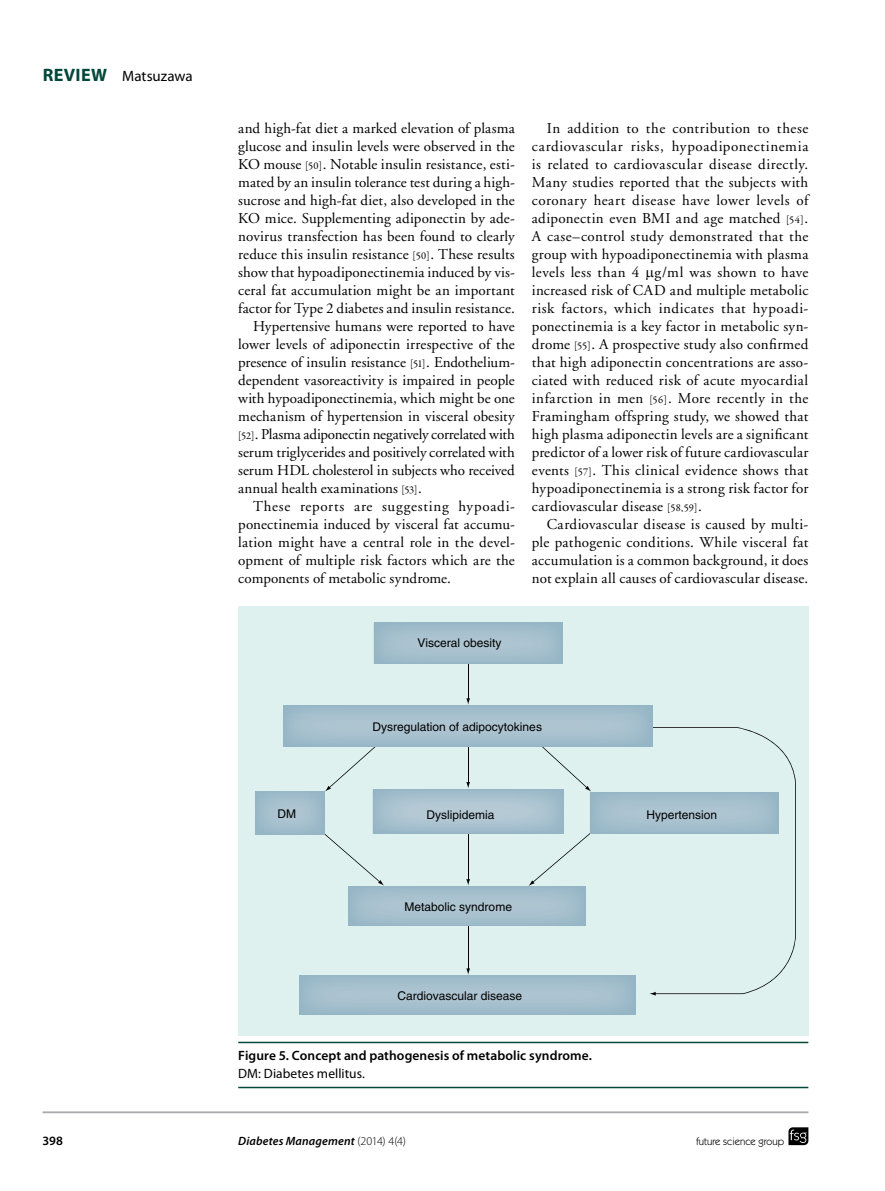
<style>
.page{position:relative;width:885px;height:1191px;background:#fff}
.page>*{position:absolute;margin:0;border:0;box-sizing:border-box;transform-origin:0 0}
.t1{font:15px/18px "Adobe Garamond";letter-spacing:.01em;color:#000;text-align:justify}
.t2{font:15px "Adobe Garamond";letter-spacing:-.01em;color:#000}
.t3{font:15px "Adobe Garamond";letter-spacing:.045em;color:#000}
.t4{font:15px "Myriad Pro";letter-spacing:.005em;color:#000}
.t5{font:600 13.5px "Myriad Pro";letter-spacing:.005em;color:#000}
.t6{font:13.5px "Myriad Pro";letter-spacing:.005em;color:#000}
.t7{font:600 12.75px "Myriad Pro";color:#000}
.t8{font:12px "Helvetica LT Std";color:#000}
.t9{font:italic 600 12px "Myriad Pro";letter-spacing:.015em;color:#000}
.t10{font:10.5px "Itc Kabel";color:#000}
.s1{font-weight:700;font-size:18px;color:#00483a}
.s2{font-family:"Garamond Premr Pro";font-size:10.5px}
.s3{font-weight:300;font-style:normal}
</style>
<div class="page">
<svg style="left:788px;top:1127px;width:20px;height:18px"></svg>
<hr style="left:43px;top:1111px;width:765px;height:2px;background:#a7a9ac">
<hr style="left:238px;top:1041px;width:570px;height:2px;background:#00483a">
<hr style="left:238px;top:1086px;width:570px;height:2px;background:#00483a">
<svg style="left:238px;top:606px;width:570px;height:429px;background:#d1e6e6"></svg>
<hr style="left:468px;top:658px;width:1px;height:41px;background:#000">
<svg style="left:466px;top:698px;width:4px;height:6px"></svg>
<hr style="left:468px;top:744px;width:1px;height:39px;background:#000">
<svg style="left:466px;top:782px;width:4px;height:6px"></svg>
<hr style="left:468px;top:833px;width:1px;height:47px;background:#000">
<svg style="left:466px;top:879px;width:4px;height:6px"></svg>
<hr style="left:468px;top:925px;width:1px;height:44px;background:#000">
<svg style="left:466px;top:968px;width:4px;height:6px"></svg>
<div style="left:319px;top:829px;width:65px;height:56px;background:#def1ee"></div>
<img style="left:374px;top:622px;width:188px;height:41px">
<svg style="left:325px;top:746px;width:50px;height:45px;background:#d6e9e7"></svg>
<svg style="left:538px;top:746px;width:53px;height:45px;background:#d5e8e6"></svg>
<div style="left:649px;top:727px;width:146px;height:268px;background:#def1ee"></div>
<img style="left:283px;top:705px;width:369px;height:41px">
<div style="left:528px;top:833px;width:63px;height:53px;background:#def1ee"></div>
<img style="left:590px;top:792px;width:188px;height:41px">
<p class="t4" style="left:43px;top:67px;width:152px"><span class="s1">REVIEW</span> Matsuzawa</p>
<p class="t1" style="left:238px;top:119px;width:278px">and high-fat diet a marked elevation of plasma</p>
<p class="t1" style="left:238px;top:137px;width:278px">glucose and insulin levels were observed in the</p>
<p class="t1" style="left:238px;top:155px;width:278px">KO mouse <span class="s2">[50]</span>. Notable insulin resistance, esti-</p>
<p class="t1" style="left:238px;top:173px;width:278px">mated by an insulin tolerance test during a high-</p>
<p class="t1" style="left:238px;top:191px;width:278px">sucrose and high-fat diet, also developed in the</p>
<p class="t1" style="left:238px;top:209px;width:278px">KO mice. Supplementing adiponectin by ade-</p>
<p class="t1" style="left:238px;top:227px;width:278px">novirus transfection has been found to clearly</p>
<p class="t1" style="left:238px;top:245px;width:278px">reduce this insulin resistance <span class="s2">[50]</span>. These results</p>
<p class="t1" style="left:238px;top:263px;width:278px">show that hypoadiponectinemia induced by vis-</p>
<p class="t1" style="left:238px;top:281px;width:278px">ceral fat accumulation might be an important</p>
<p class="t1" style="left:238px;top:299px;width:278px">factor for Type 2 diabetes and insulin resistance.</p>
<p class="t1" style="left:253px;top:317px;width:263px">Hypertensive humans were reported to have</p>
<p class="t1" style="left:238px;top:335px;width:278px">lower levels of adiponectin irrespective of the</p>
<p class="t1" style="left:238px;top:353px;width:278px">presence of insulin resistance <span class="s2">[51]</span>. Endothelium-</p>
<p class="t1" style="left:238px;top:371px;width:278px">dependent vasoreactivity is impaired in people</p>
<p class="t1" style="left:238px;top:389px;width:278px">with hypoadiponectinemia, which might be one</p>
<p class="t1" style="left:238px;top:407px;width:278px">mechanism of hypertension in visceral obesity</p>
<p class="t2" style="left:238px;top:426px;width:278px"><span class="s2">[52]</span>. Plasma adiponectin negatively correlated with</p>
<p class="t1" style="left:238px;top:443px;width:278px">serum triglycerides and positively correlated with</p>
<p class="t1" style="left:238px;top:461px;width:278px">serum HDL cholesterol in subjects who received</p>
<p class="t1" style="left:238px;top:479px;width:185px">annual health examinations <span class="s2">[53]</span>.</p>
<p class="t3" style="left:253px;top:498px;width:263px">These reports are suggesting hypoadi-</p>
<p class="t1" style="left:238px;top:515px;width:278px">ponectinemia induced by visceral fat accumu-</p>
<p class="t1" style="left:238px;top:533px;width:278px">lation might have a central role in the devel-</p>
<p class="t1" style="left:238px;top:551px;width:278px">opment of multiple risk factors which are the</p>
<p class="t1" style="left:238px;top:569px;width:214px">components of metabolic syndrome.</p>
<p class="t1" style="left:531px;top:119px;width:278px;text-indent:15px">In addition to the contribution to these cardiovascular risks, hypoadiponectinemia is related to cardiovascular disease directly.<br>Many studies reported that the subjects with coronary heart disease have lower levels of adiponectin even BMI and age matched <span class="s2">[54]</span>.<br>A case–control study demonstrated that the group with hypoadiponectinemia with plasma levels less than 4 g/ml was shown to have increased risk of CAD and multiple metabolic risk factors, which indicates that hypoadi&shy;ponectinemia is a key factor in metabolic syn&shy;drome <span class="s2">[55]</span>. A prospective study also confirmed that high adiponectin concentrations are asso&shy;ciated with reduced risk of acute myocardial infarction in men <span class="s2">[56]</span>. More recently in the Framingham offspring study, we showed that high plasma adiponectin levels are a significant predictor of a lower risk of future cardiovascular events <span class="s2">[57]</span>. This clinical evidence shows that hypoadiponectinemia is a strong risk factor for cardiovascular disease <span class="s2">[58,59]</span>.</p>
<p class="t1" style="left:532px;top:515px;width:278px;text-indent:15px">Cardiovascular disease is caused by multi&shy;ple pathogenic conditions. While visceral fat accumulation is a common background, it does not explain all causes of cardiovascular disease.</p>
<p class="t8" style="left:417px;top:635px;width:86px">Visceral obesity</p>
<p class="t8" style="left:372px;top:719px;width:171px">Dysregulation of adipocytokines</p>
<p class="t8" style="left:277px;top:807px;width:20px">DM</p>
<p class="t8" style="left:426px;top:807px;width:70px">Dyslipidemia</p>
<p class="t8" style="left:646px;top:807px;width:72px">Hypertension</p>
<p class="t8" style="left:404px;top:899px;width:109px">Metabolic syndrome</p>
<p class="t8" style="left:397px;top:989px;width:126px">Cardiovascular disease</p>
<p class="t5" style="left:238px;top:1047px;width:355px">Figure 5. Concept and pathogenesis of metabolic syndrome.</p>
<p class="t6" style="left:238px;top:1065px;width:128px">DM: Diabetes mellitus.</p>
<p class="t7" style="left:43px;top:1132px;width:22px">398</p>
<p class="t9" style="left:238px;top:1133px;width:169px">Diabetes Management <span class="s3">(2014) 4(4)</span></p>
<p class="t10" style="left:696px;top:1135px;width:90px">future science group</p>
</div>
